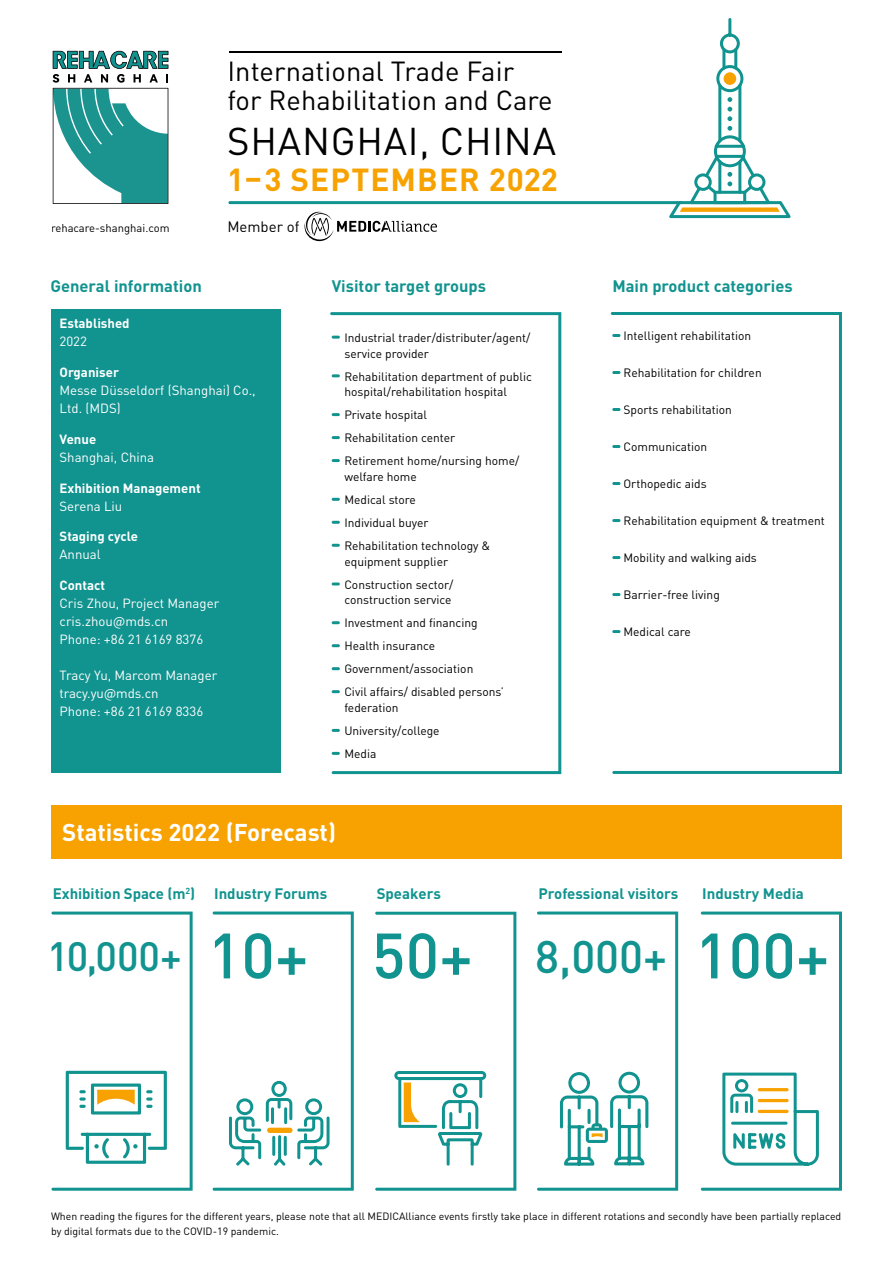
<style>
.page{position:relative;width:893px;height:1263px;background:#fff}
.page>*{position:absolute;margin:0;border:0;box-sizing:border-box;transform-origin:0 0}
.t1{font:500 63px "DIN Pro";color:#11938f}
.t2{font:500 45px "DIN Pro";color:#11938f}
.t3{font:500 40.5px "DIN Pro";color:#11938f}
.t4{font:38.25px "DIN Pro";letter-spacing:.02em;color:#000}
.t5{font:700 31.5px "DIN Pro";letter-spacing:.035em;color:#f7a200}
.t6{font:27.3px/29.2px "DIN Pro";color:#000}
.t7{font:700 24px "DIN Pro";color:#fff}
.t8{font:700 16.5px "DIN Pro";color:#11938f}
.t9{font:700 15px "DIN Pro";color:#11938f}
.t10{font:15px "DIN Pro";color:#000}
.t11{font:13.2px/18px "DIN Pro";color:#fff}
.t12{font:700 13.2px "DIN Pro";color:#fff}
.t13{font:12px/23px "DIN Pro";color:#000}
.t14{font:11.25px "DIN Pro";color:#000}
.t15{font:10.5px/15px "DIN Pro";color:#000}
</style>
<div class="page">
<svg style="left:330px;top:312px;width:231px;height:462px"></svg>
<svg style="left:332px;top:336px;width:8px;height:3px"></svg>
<svg style="left:332px;top:374px;width:8px;height:3px"></svg>
<svg style="left:332px;top:413px;width:8px;height:3px"></svg>
<svg style="left:332px;top:436px;width:8px;height:3px"></svg>
<svg style="left:332px;top:459px;width:8px;height:3px"></svg>
<svg style="left:332px;top:498px;width:8px;height:3px"></svg>
<svg style="left:332px;top:521px;width:8px;height:3px"></svg>
<svg style="left:332px;top:544px;width:8px;height:3px"></svg>
<svg style="left:332px;top:582px;width:8px;height:3px"></svg>
<svg style="left:332px;top:621px;width:8px;height:3px"></svg>
<svg style="left:332px;top:644px;width:8px;height:3px"></svg>
<svg style="left:332px;top:667px;width:8px;height:3px"></svg>
<svg style="left:332px;top:690px;width:8px;height:3px"></svg>
<svg style="left:332px;top:729px;width:8px;height:3px"></svg>
<svg style="left:332px;top:752px;width:8px;height:3px"></svg>
<div style="left:51px;top:805px;width:791px;height:53px;background:#f7a200"></div>
<svg style="left:53px;top:51px;width:115px;height:153px"></svg>
<hr style="left:229px;top:51px;width:332px;height:1px;background:#000">
<svg style="left:304px;top:212px;width:133px;height:29px"></svg>
<svg style="left:375px;top:912px;width:141px;height:279px"></svg>
<svg style="left:51px;top:911px;width:142px;height:280px"></svg>
<svg style="left:537px;top:911px;width:141px;height:280px"></svg>
<div style="left:51px;top:310px;width:230px;height:463px;background:#11938f"></div>
<svg style="left:611px;top:312px;width:231px;height:462px"></svg>
<svg style="left:612px;top:334px;width:8px;height:3px"></svg>
<svg style="left:612px;top:371px;width:8px;height:3px"></svg>
<svg style="left:612px;top:408px;width:8px;height:3px"></svg>
<svg style="left:612px;top:445px;width:8px;height:3px"></svg>
<svg style="left:612px;top:482px;width:8px;height:3px"></svg>
<svg style="left:612px;top:519px;width:8px;height:3px"></svg>
<svg style="left:612px;top:556px;width:8px;height:3px"></svg>
<svg style="left:612px;top:593px;width:8px;height:3px"></svg>
<svg style="left:612px;top:630px;width:8px;height:3px"></svg>
<svg style="left:669px;top:18px;width:122px;height:200px"></svg>
<hr style="left:228px;top:201px;width:455px;height:3px;background:#11938f;border-radius:2px">
<svg style="left:213px;top:911px;width:141px;height:280px"></svg>
<svg style="left:701px;top:911px;width:141px;height:280px"></svg>
<h3 class="t6" style="left:228px;top:55px;width:327px">International Trade Fair for Rehabilitation and Care</h3>
<h3 class="t4" style="left:227px;top:115px;width:330px">SHANGHAI, CHINA</h3>
<h3 class="t5" style="left:227px;top:158px;width:332px">1–3 SEPTEMBER 2022</h3>
<p class="t14" style="left:51px;top:220px;width:120px">rehacare-shanghai.com</p>
<p class="t10" style="left:227px;top:216px;width:74px">Member of</p>
<h3 class="t8" style="left:51px;top:275px;width:153px">General information</h3>
<h3 class="t8" style="left:612px;top:275px;width:182px">Main product categories</h3>
<p class="t13" style="left:623px;top:324px;width:129px">Intelligent rehabilitation</p>
<p class="t13" style="left:623px;top:361px;width:140px">Rehabilitation for children</p>
<p class="t13" style="left:623px;top:398px;width:110px">Sports rehabilitation</p>
<p class="t13" style="left:623px;top:435px;width:85px">Communication</p>
<p class="t13" style="left:623px;top:472px;width:85px">Orthopedic aids</p>
<p class="t13" style="left:623px;top:509px;width:203px">Rehabilitation equipment &amp; treatment</p>
<p class="t13" style="left:623px;top:546px;width:135px">Mobility and walking aids</p>
<p class="t13" style="left:623px;top:583px;width:98px">Barrier-free living</p>
<p class="t13" style="left:623px;top:620px;width:69px">Medical care</p>
<h3 class="t8" style="left:332px;top:275px;width:156px">Visitor target groups</h3>
<p class="t13" style="left:344px;top:329px;width:188px;line-height:15.8px">Industrial trader/distributer/agent/ service provider</p>
<p class="t13" style="left:344px;top:368px;width:189px;line-height:15.8px">Rehabilitation department of public hospital/rehabilitation hospital</p>
<p class="t13" style="left:344px;top:403px;width:177px">Private hospital<br>Rehabilitation center<br>Retirement home/nursing home/</p>
<p class="t13" style="left:344px;top:465px;width:148px">welfare home<br>Medical store<br>Individual buyer<br>Rehabilitation technology &amp;</p>
<p class="t13" style="left:344px;top:549px;width:111px">equipment supplier<br>Construction sector/</p>
<p class="t13" style="left:344px;top:588px;width:161px">construction service<br>Investment and financing<br>Health insurance<br>Government/association<br>Civil affairs/ disabled persons’</p>
<p class="t13" style="left:344px;top:696px;width:97px">federation<br>University/college<br>Media</p>
<p class="t12" style="left:60px;top:314px;width:72px">Established</p>
<p class="t11" style="left:60px;top:332px;width:29px">2022</p>
<p class="t12" style="left:60px;top:363px;width:61px">Organiser</p>
<p class="t11" style="left:60px;top:381px;width:198px">Messe Düsseldorf (Shanghai) Co.,<br>Ltd. (MDS)</p>
<p class="t12" style="left:60px;top:430px;width:38px">Venue</p>
<p class="t11" style="left:60px;top:447px;width:96px">Shanghai, China</p>
<p class="t12" style="left:60px;top:479px;width:143px">Exhibition Management</p>
<p class="t11" style="left:60px;top:496px;width:64px">Serena Liu</p>
<p class="t12" style="left:60px;top:527px;width:80px">Staging cycle</p>
<p class="t11" style="left:60px;top:545px;width:43px">Annual</p>
<p class="t12" style="left:60px;top:576px;width:47px">Contact</p>
<p class="t11" style="left:60px;top:594px;width:161px">Cris Zhou, Project Manager cris.zhou@mds.cn<br>Phone: +86 21 6169 8376</p>
<p class="t11" style="left:60px;top:666px;width:159px">Tracy Yu, Marcom Manager tracy.yu@mds.cn<br>Phone: +86 21 6169 8336</p>
<h3 class="t7" style="left:62px;top:816px;width:275px">Statistics 2022 (Forecast)</h3>
<p class="t9" style="left:53px;top:883px;width:144px">Exhibition Space (m<sup>2</sup>)</p>
<p class="t9" style="left:702px;top:883px;width:103px">Industry Media</p>
<p class="t9" style="left:214px;top:883px;width:115px">Industry Forums</p>
<p class="t9" style="left:538px;top:883px;width:141px">Professional visitors</p>
<p class="t9" style="left:377px;top:883px;width:66px">Speakers</p>
<h3 class="t3" style="left:47px;top:928px;width:136px">10,000+</h3>
<h1 class="t1" style="left:695px;top:913px;width:136px">100+</h1>
<h1 class="t1" style="left:208px;top:913px;width:102px">10+</h1>
<h2 class="t2" style="left:535px;top:926px;width:134px">8,000+</h2>
<h1 class="t1" style="left:372px;top:913px;width:102px">50+</h1>
<p class="t15" style="left:51px;top:1208px;width:792px">When reading the figures for the different years, please note that all MEDICAlliance events firstly take place in different rotations and secondly have been partially replaced by digital formats due to the COVID-19 pandemic.</p>
</div>
